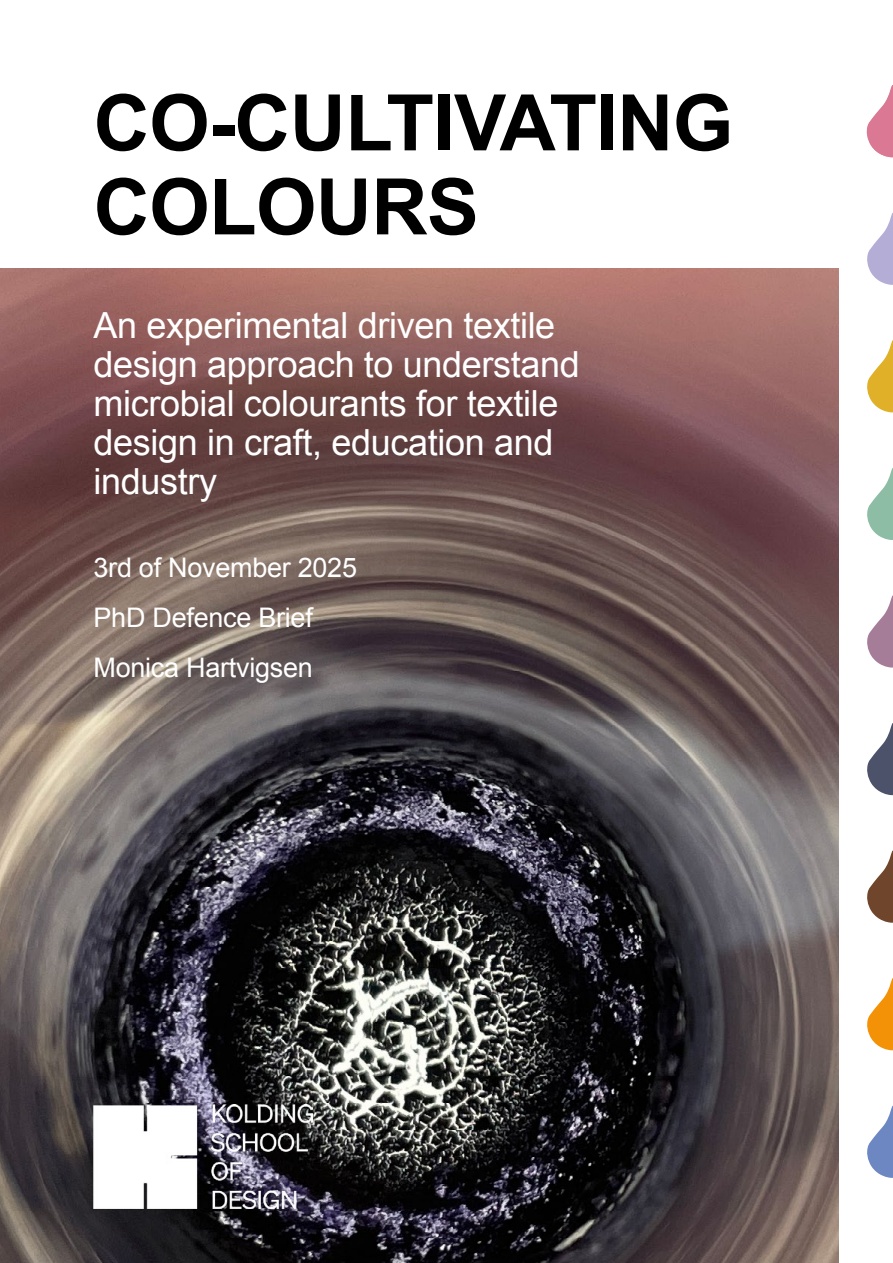
<style>
.page{position:relative;width:893px;height:1263px;background:#fff}
.page>*{position:absolute;margin:0;border:0;box-sizing:border-box;transform-origin:0 0}
.t1{font:700 78px/84px "Arial";letter-spacing:-.01em;color:#000}
.t2{font:36px/39px "Arial";letter-spacing:-.01em;color:#fff}
.t3{font:27px/49.9px "Arial";letter-spacing:-.01em;color:#fff}
</style>
<div class="page">
<svg style="left:867px;top:1106px;width:26px;height:72px"></svg>
<svg style="left:867px;top:978px;width:26px;height:72px"></svg>
<svg style="left:867px;top:850px;width:26px;height:73px"></svg>
<svg style="left:867px;top:723px;width:26px;height:72px"></svg>
<svg style="left:867px;top:595px;width:26px;height:73px"></svg>
<svg style="left:867px;top:468px;width:26px;height:72px"></svg>
<svg style="left:867px;top:340px;width:26px;height:72px"></svg>
<svg style="left:867px;top:213px;width:26px;height:72px"></svg>
<svg style="left:867px;top:85px;width:26px;height:72px"></svg>
<img style="left:0;top:268px;width:839px;height:995px">
<img style="left:94px;top:1104px;width:218px;height:105px">
<h1 class="t1" style="left:94px;top:84px;width:641px">CO-CULTIVATING<br>COLOURS</h1>
<p class="t2" style="left:94px;top:306px;width:488px">An experimental driven textile design approach to understand microbial colourants for textile design in craft, education and industry</p>
<p class="t3" style="left:94px;top:542px;width:265px">3rd of November 2025<br>PhD Defence Brief<br>Monica Hartvigsen</p>
</div>
